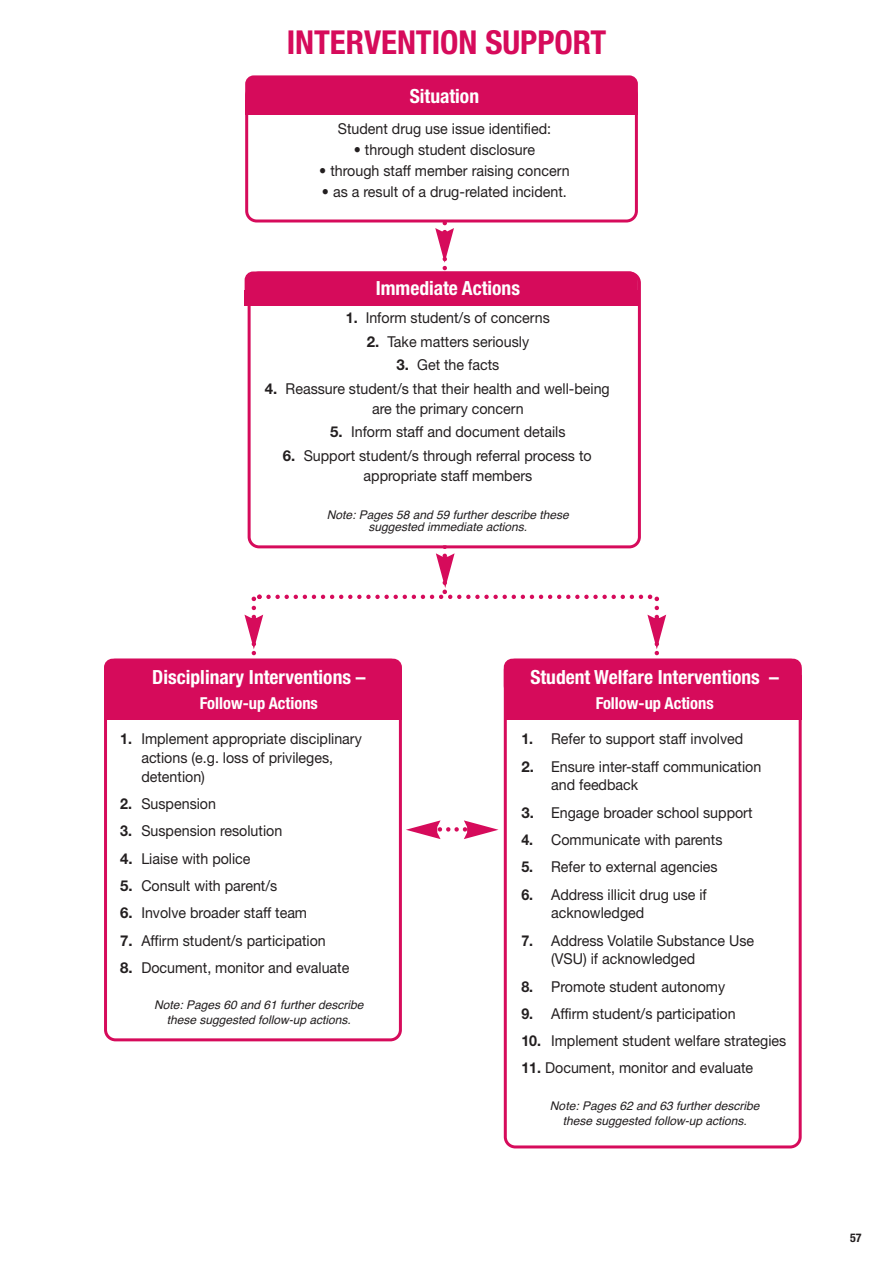
<style>
.page{position:relative;width:893px;height:1263px;background:#fff}
.page>*{position:absolute;margin:0;border:0;box-sizing:border-box;transform-origin:0 0}
.t1{font:700 condensed 33px "Helvetica Neue";color:#d60b5b}
.t2{font:700 condensed 19.5px "Helvetica Neue";color:#fff}
.t3{font:700 condensed 16.5px "Helvetica Neue";color:#fff}
.t4{font:15px/18.8px "Helvetica Neue";color:#231f20;scale:.95 1}
.t5{font:italic 12px/15px "Helvetica";color:#231f20;text-align:center}
.t6{font:700 condensed 12px "Helvetica Neue";color:#231f20}
.s1{font-weight:700}
</style>
<div class="page">
<svg style="left:104px;top:659px;width:298px;height:382px"></svg>
<svg style="left:245px;top:114px;width:393px;height:98px"></svg>
<div style="left:245px;top:75px;width:393px;height:39px;background:#d60b5b;border-radius:9px"></div>
<div style="left:245px;top:100px;width:393px;height:14px;background:#d60b5b"></div>
<div style="left:104px;top:675px;width:298px;height:45px;background:#d60b5b"></div>
<div style="left:104px;top:659px;width:298px;height:35px;background:#d60b5b;border-radius:9px"></div>
<svg style="left:504px;top:659px;width:298px;height:489px"></svg>
<div style="left:504px;top:675px;width:298px;height:45px;background:#d60b5b"></div>
<div style="left:504px;top:659px;width:298px;height:35px;background:#d60b5b;border-radius:9px"></div>
<svg style="left:244px;top:212px;width:422px;height:488px"></svg>
<svg style="left:406px;top:820px;width:92px;height:19px"></svg>
<h1 class="t1" style="left:287px;top:30px;width:321px">INTERVENTION SUPPORT</h1>
<h2 class="t2" style="left:410px;top:89px;width:71px">Situation</h2>
<p class="t4" style="left:338px;top:121px;width:226px">Student drug use issue identified:</p>
<p class="t4" style="left:354px;top:142px;width:192px">• through student disclosure</p>
<p class="t4" style="left:319px;top:163px;width:265px">• through staff member raising concern</p>
<p class="t4" style="left:322px;top:184px;width:259px">• as a result of a drug-related incident.</p>
<h2 class="t2" style="left:376px;top:281px;width:146px">Immediate Actions</h2>
<p class="t4" style="left:346px;top:310px;width:216px"><span class="s1">1.</span> Inform student/s of concerns</p>
<p class="t4" style="left:367px;top:333px;width:172px"><span class="s1">2.</span> Take matters seriously</p>
<p class="t4" style="left:396px;top:357px;width:110px"><span class="s1">3.</span> Get the facts</p>
<p class="t4" style="left:372px;top:381px;width:252px;line-height:19.5px;text-indent:-107px"><span class="s1">4.</span> Reassure student/s that their health and well-being are the primary concern</p>
<p class="t4" style="left:330px;top:424px;width:249px"><span class="s1">5.</span> Inform staff and document details</p>
<p class="t4" style="left:364px;top:448px;width:242px;line-height:19.5px;text-indent:-81px"><span class="s1">6.</span> Support student/s through referral process to appropriate staff members</p>
<p class="t5" style="left:327px;top:509px;width:246px;line-height:12px">Note: Pages 58 and 59 further describe these suggested immediate actions.</p>
<h2 class="t2" style="left:152px;top:670px;width:215px">Disciplinary Interventions –</h2>
<p class="t3" style="left:200px;top:697px;width:119px">Follow-up Actions</p>
<p class="t4" style="left:141px;top:731px;width:234px;text-indent:-21px"><span class="s1">1.</span> Implement appropriate disciplinary actions (e.g. loss of privileges, detention)</p>
<p class="t4" style="left:120px;top:796px;width:103px"><span class="s1">2.</span> Suspension</p>
<p class="t4" style="left:120px;top:823px;width:172px"><span class="s1">3.</span> Suspension resolution</p>
<p class="t4" style="left:120px;top:851px;width:139px"><span class="s1">4.</span> Liaise with police</p>
<p class="t4" style="left:120px;top:878px;width:167px"><span class="s1">5.</span> Consult with parent/s</p>
<p class="t4" style="left:120px;top:905px;width:198px"><span class="s1">6.</span> Involve broader staff team</p>
<p class="t4" style="left:120px;top:932px;width:218px"><span class="s1">7.</span> Affirm student/s participation</p>
<p class="t4" style="left:120px;top:960px;width:243px"><span class="s1">8.</span> Document, monitor and evaluate</p>
<p class="t5" style="left:154px;top:998px;width:213px">Note: Pages 60 and 61 further describe these suggested follow-up actions.</p>
<h2 class="t2" style="left:530px;top:670px;width:250px">Student Welfare Interventions –</h2>
<p class="t3" style="left:596px;top:697px;width:119px">Follow-up Actions</p>
<p class="t4" style="left:521px;top:731px;width:235px"><span class="s1">1.</span> Refer to support staff involved</p>
<p class="t4" style="left:551px;top:759px;width:223px;text-indent:-30px"><span class="s1">2.</span> Ensure inter-staff communication and feedback</p>
<p class="t4" style="left:521px;top:805px;width:245px"><span class="s1">3.</span> Engage broader school support</p>
<p class="t4" style="left:521px;top:832px;width:213px"><span class="s1">4.</span> Communicate with parents</p>
<p class="t4" style="left:521px;top:859px;width:208px"><span class="s1">5.</span> Refer to external agencies</p>
<p class="t4" style="left:551px;top:886px;width:165px;text-indent:-30px"><span class="s1">6.</span> Address illicit drug use if acknowledged</p>
<p class="t4" style="left:551px;top:932px;width:215px;text-indent:-30px"><span class="s1">7.</span> Address Volatile Substance Use (VSU) if acknowledged</p>
<p class="t4" style="left:521px;top:978px;width:216px"><span class="s1">8.</span> Promote student autonomy</p>
<p class="t4" style="left:521px;top:1006px;width:227px"><span class="s1">9.</span> Affirm student/s participation</p>
<p class="t4" style="left:521px;top:1033px;width:280px"><span class="s1">10.</span> Implement student welfare strategies</p>
<p class="t4" style="left:521px;top:1060px;width:245px"><span class="s1">11.</span> Document, monitor and evaluate</p>
<p class="t5" style="left:550px;top:1099px;width:213px">Note: Pages 62 and 63 further describe these suggested follow-up actions.</p>
<p class="t6" style="left:850px;top:1233px;width:13px">57</p>
</div>
